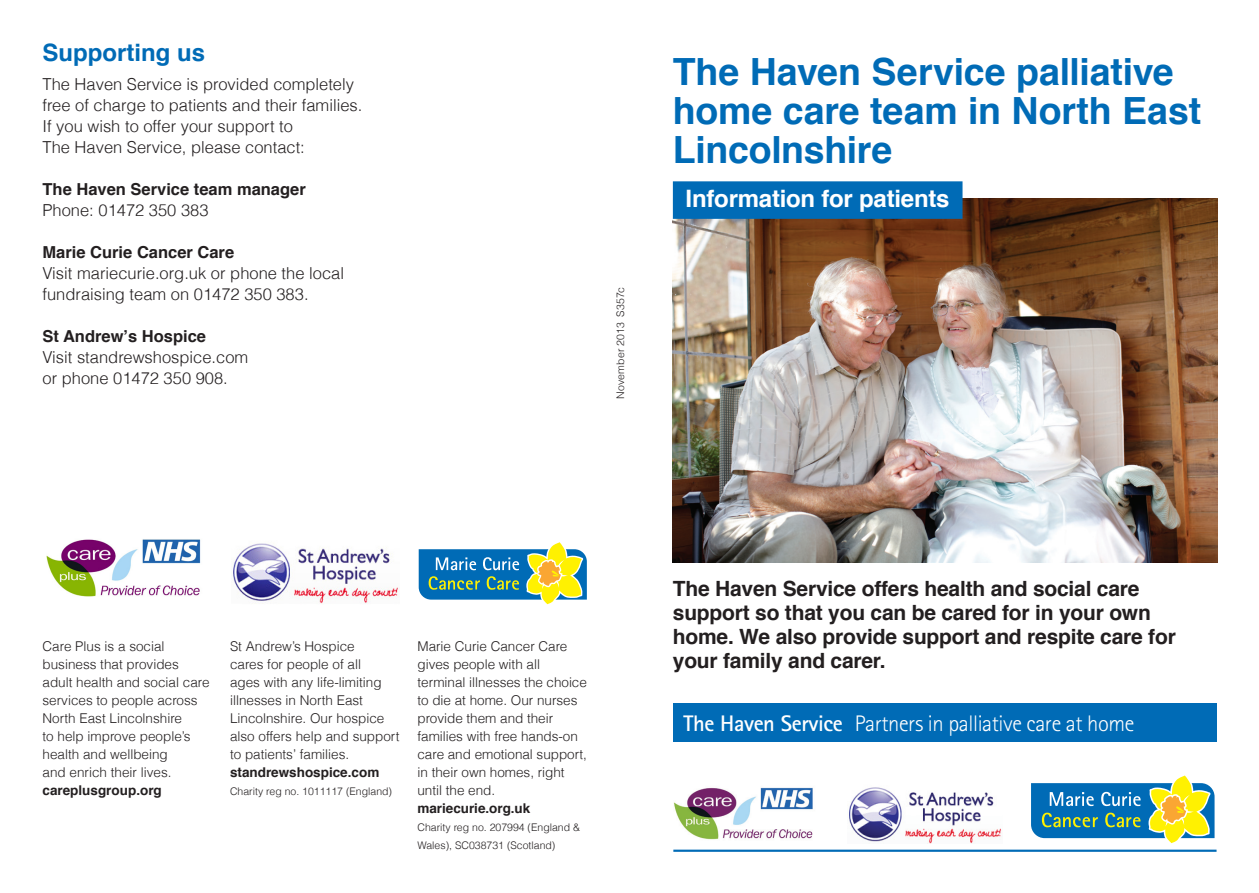
<style>
.page{position:relative;width:1259px;height:893px;background:#fff}
.page>*{position:absolute;margin:0;border:0;box-sizing:border-box;transform-origin:0 0}
.heading_2{font:700 37.5px/39px "Helvetica";letter-spacing:-.005em;color:#006bb6}
.heading_2-2{font:700 24px "Helvetica";letter-spacing:-.01em;color:#fff}
.subhead{font:700 24px "Helvetica";color:#006bb6}
.t1{font:300 22.5px "Rotis Sans Serif";letter-spacing:-.02em;color:#fff}
.heading_2-3{font:700 21px/24px "Helvetica";letter-spacing:-.01em;color:#231f20}
.t2{font:300 16.5px/21px "Helvetica";color:#231f20}
.t3{font:700 16.5px "Helvetica";color:#231f20}
.t4{font:300 13.5px/18px "Helvetica";color:#231f20}
.t5{font:700 13.5px "Helvetica";color:#231f20}
.t6{font:300 10.5px/18px "Helvetica";color:#231f20}
.s1{font-weight:700}
</style>
<div class="page">
<img style="left:672px;top:199px;width:545px;height:363px">
<svg style="left:418px;top:542px;width:169px;height:63px"></svg>
<div style="left:673px;top:703px;width:543px;height:39px;background:#006bb6"></div>
<svg style="left:1031px;top:775px;width:184px;height:68px"></svg>
<img style="left:673px;top:787px;width:163px;height:63px">
<img style="left:849px;top:787px;width:152px;height:57px">
<hr style="left:673px;top:850px;width:543px;height:2px;background:#006bb6">
<div style="left:673px;top:181px;width:289px;height:38px;background:#006bb6"></div>
<img style="left:46px;top:539px;width:155px;height:58px">
<img style="left:232px;top:543px;width:166px;height:61px">
<p class="subhead" style="left:43px;top:33px;width:164px">Supporting us</p>
<p class="t2" style="left:43px;top:74px;width:321px">The Haven Service is provided completely free of charge to patients and their families.</p>
<p class="t2" style="left:43px;top:116px;width:264px">If you wish to offer your support to<br>The Haven Service, please contact:</p>
<p class="t3" style="left:43px;top:176px;width:265px">The Haven Service team manager</p>
<p class="t2" style="left:43px;top:200px;width:168px">Phone: 01472 350 383</p>
<p class="t3" style="left:43px;top:239px;width:193px">Marie Curie Cancer Care</p>
<p class="t2" style="left:43px;top:263px;width:303px">Visit mariecurie.org.uk or phone the local fundraising team on 01472 350 383.</p>
<p class="t3" style="left:43px;top:323px;width:165px">St Andrew’s Hospice</p>
<p class="t2" style="left:43px;top:347px;width:207px">Visit standrewshospice.com</p>
<p class="t2" style="left:43px;top:368px;width:187px">or phone 01472 350 908.</p>
<p class="t6" style="left:611px;top:399px;width:113px;rotate:-90deg">November 2013 S357c</p>
<p class="heading_2" style="left:673px;top:53px;width:530px">The Haven Service palliative home care team in North East<br>Lincolnshire</p>
<p class="heading_2-2" style="left:685px;top:179px;width:265px">Information for patients</p>
<p class="t4" style="left:43px;top:637px;width:169px">Care Plus is a social business that provides adult health and social care services to people across<br>North East Lincolnshire<br>to help improve people’s health and wellbeing<br>and enrich their lives. <span class="s1">careplusgroup.org</span></p>
<p class="t4" style="left:230px;top:637px;width:171px">St Andrew’s Hospice<br>cares for people of all<br>ages with any life-limiting illnesses in North East<br>Lincolnshire. Our hospice also offers help and support to patients’ families. <span class="s1">standrewshospice.com</span></p>
<p class="t6" style="left:230px;top:782px;width:164px">Charity reg no. 1011117 (England)</p>
<p class="t4" style="left:417px;top:637px;width:171px">Marie Curie Cancer Care gives people with all terminal illnesses the choice to die at home. Our nurses provide them and their families with free hands-on care and emotional support, in their own homes, right until the end.</p>
<p class="t5" style="left:417px;top:797px;width:114px">mariecurie.org.uk</p>
<p class="t6" style="left:417px;top:818px;width:164px">Charity reg no. 207994 (England &amp;<br>Wales), SC038731 (Scotland)</p>
<p class="heading_2-3" style="left:673px;top:577px;width:504px">The Haven Service offers health and social care support so that you can be cared for in your own home. We also provide support and respite care for your family and carer.</p>
<p class="t1" style="left:683px;top:711px;width:452px"><span class="s1">The Haven Service</span> Partners in palliative care at home</p>
</div>
